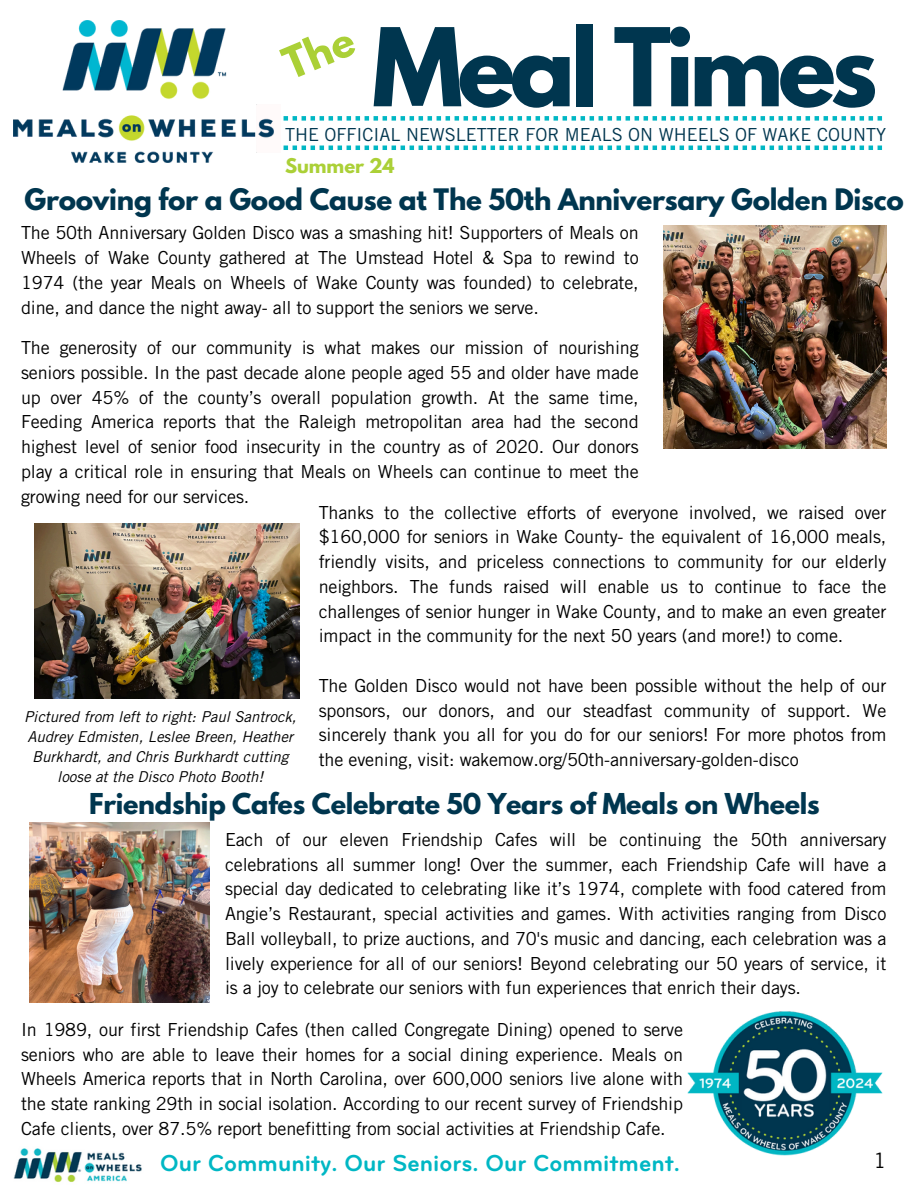
<style>
.page{position:relative;width:918px;height:1188px;background:#fff}
.page>*{position:absolute;margin:0;border:0;box-sizing:border-box;transform-origin:0 0}
.t1{font:700 96px "League Spartan";letter-spacing:-.055em;color:#00364f}
.t2{font:700 26.25px "League Spartan";letter-spacing:-.01em;color:#00364f}
.t3{font:700 25.5px "League Spartan";letter-spacing:-.01em;color:#00364f}
.t4{font:700 24px "Bryant";color:#00b7c4}
.t5{font:21px "Trade Gothic LT Std";color:#000}
.t6{font:18px/24.8px "Trade Gothic LT Std";letter-spacing:-.01em;color:#000;text-align:justify}
.t7{font:18px "Trade Gothic LT Std";color:#00364f}
.t8{font:700 18px "League Spartan";color:#abd037}
.t9{font:italic 15px/20.2px "Trade Gothic LT Std";color:#000;text-align:center}
</style>
<div class="page">
<svg style="left:283px;top:116px;width:599px;height:5px"></svg>
<svg style="left:283px;top:146px;width:599px;height:4px"></svg>
<img style="left:14px;top:20px;width:260px;height:143px">
<img style="left:663px;top:226px;width:223px;height:223px">
<img style="left:29px;top:823px;width:180px;height:180px">
<img style="left:35px;top:523px;width:265px;height:175px">
<img style="left:14px;top:1148px;width:128px;height:34px">
<img style="left:687px;top:1011px;width:196px;height:145px">
<p class="t1" style="left:372px;top:20px;width:507px">Meal Times</p>
<h2 class="t7" style="left:285px;top:128px;width:602px">THE OFFICIAL NEWSLETTER FOR MEALS ON WHEELS OF WAKE COUNTY</h2>
<h6 class="t8" style="left:285px;top:157px;width:111px">Summer 24</h6>
<h6 class="t2" style="left:25px;top:187px;width:881px">Grooving for a Good Cause at The 50th Anniversary Golden Disco</h6>
<p class="t6" style="left:21px;top:223px;width:619px">The 50th Anniversary Golden Disco was a smashing hit! Supporters of Meals on Wheels of Wake County gathered at The Umstead Hotel &amp; Spa to rewind to 1974 (the year Meals on Wheels of Wake County was founded) to celebrate, dine, and dance the night away- all to support the seniors we serve.</p>
<p class="t6" style="left:21px;top:338px;width:619px">The generosity of our community is what makes our mission of nourishing seniors possible. In the past decade alone people aged 55 and older have made up over 45% of the county’s overall population growth. At the same time, Feeding America reports that the Raleigh metropolitan area had the second highest level of senior food insecurity in the country as of 2020. Our donors play a critical role in ensuring that Meals on Wheels can continue to meet the growing need for our services.</p>
<h3 class="t6" style="left:319px;top:502px;width:569px">Thanks to the collective efforts of everyone involved, we raised over $160,000 for seniors in Wake County- the equivalent of 16,000 meals, friendly visits, and priceless connections to community for our elderly neighbors. The funds raised will enable us to continue to face the challenges of senior hunger in Wake County, and to make an even greater impact in the community for the next 50 years (and more!) to come.</h3>
<p class="t6" style="left:319px;top:676px;width:569px">The Golden Disco would not have been possible without the help of our sponsors, our donors, and our steadfast community of support. We sincerely thank you all for you do for our seniors! For more photos from the evening, visit: wakemow.org/50th-anniversary-golden-disco</p>
<h6 class="t3" style="left:89px;top:791px;width:732px">Friendship Cafes Celebrate 50 Years of Meals on Wheels</h6>
<h3 class="t9" style="left:24px;top:708px;width:274px">Pictured from left to right: Paul Santrock, Audrey Edmisten, Leslee Breen, Heather Burkhardt, and Chris Burkhardt cutting loose at the Disco Photo Booth!</h3>
<p class="t6" style="left:225px;top:830px;width:663px">Each of our eleven Friendship Cafes will be continuing the 50th anniversary celebrations all summer long! Over the summer, each Friendship Cafe will have a special day dedicated to celebrating like it’s 1974, complete with food catered from Angie’s Restaurant, special activities and games. With activities ranging from Disco Ball volleyball, to prize auctions, and 70's music and dancing, each celebration was a lively experience for all of our seniors! Beyond celebrating our 50 years of service, it is a joy to celebrate our seniors with fun experiences that enrich their days.</p>
<p class="t6" style="left:21px;top:1020px;width:663px">In 1989, our first Friendship Cafes (then called Congregate Dining) opened to serve seniors who are able to leave their homes for a social dining experience. Meals on Wheels America reports that in North Carolina, over 600,000 seniors live alone with the state ranking 29th in social isolation. According to our recent survey of Friendship Cafe clients, over 87.5% report benefitting from social activities at Friendship Cafe.</p>
<p class="t4" style="left:160px;top:1153px;width:521px">Our Community. Our Seniors. Our Commitment.</p>
<h6 class="t5" style="left:873px;top:1153px;width:14px">1</h6>
</div>
